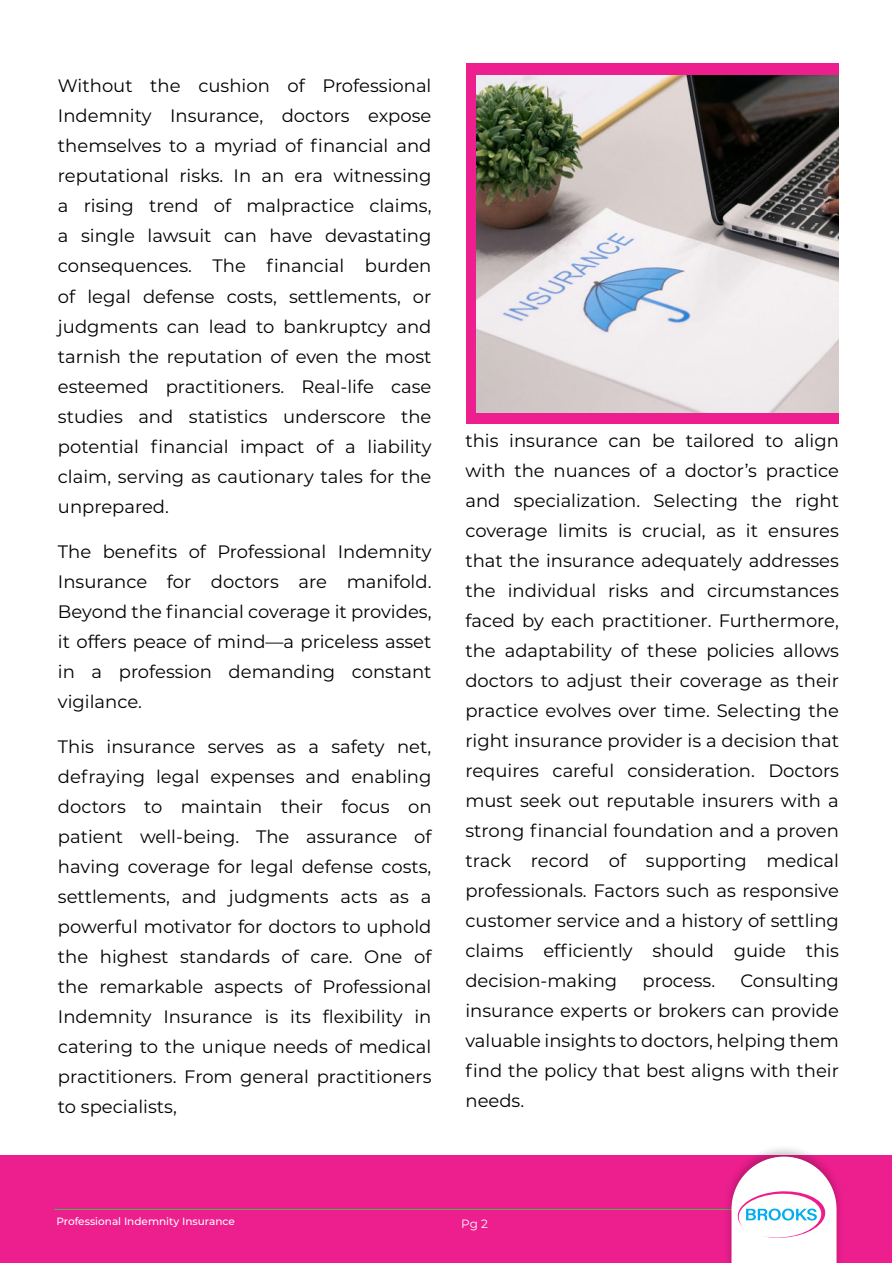
<style>
.page{position:relative;width:893px;height:1263px;background:#fff}
.page>*{position:absolute;margin:0;border:0;box-sizing:border-box;transform-origin:0 0}
.t1{font:18px/30px "Montserrat";color:#000;text-align:justify}
.t2{font:12px "Montserrat";color:#fff}
.t3{font:500 10.5px "Montserrat";color:#fff}
</style>
<div class="page">
<div style="left:0;top:1155px;width:892px;height:108px;background:#ed1e8e"></div>
<hr style="left:54px;top:1209px;width:755px;height:1px;background:#46b754">
<div style="left:723px;top:1144px;width:122px;height:119px;background:#000;opacity:.23"></div>
<svg style="left:731px;top:1156px;width:105px;height:107px;background:#f1dbec"></svg>
<div style="left:466px;top:63px;width:373px;height:360px;background:#ed1e8e"></div>
<img style="left:476px;top:75px;width:363px;height:338px">
<p class="t1" style="left:58px;top:72px;width:375px">Without the cushion of Professional Indemnity Insurance, doctors expose themselves to a myriad of financial and reputational risks. In an era witnessing a rising trend of malpractice claims, a single lawsuit can have devastating consequences. The financial burden of legal defense costs, settlements, or judgments can lead to bankruptcy and tarnish the reputation of even the most esteemed practitioners. Real-life case studies and statistics underscore the potential financial impact of a liability claim, serving as cautionary tales for the unprepared.</p>
<p class="t1" style="left:58px;top:538px;width:375px">The benefits of Professional Indemnity Insurance for doctors are manifold.<br>Beyond the financial coverage it provides, it offers peace of mind—a priceless asset in a profession demanding constant vigilance.</p>
<p class="t1" style="left:58px;top:733px;width:375px">This insurance serves as a safety net, defraying legal expenses and enabling doctors to maintain their focus on patient well-being. The assurance of having coverage for legal defense costs, settlements, and judgments acts as a powerful motivator for doctors to uphold the highest standards of care. One of the remarkable aspects of Professional Indemnity Insurance is its flexibility in catering to the unique needs of medical practitioners. From general practitioners to specialists,</p>
<p class="t1" style="left:465px;top:427px;width:375px">this insurance can be tailored to align with the nuances of a doctor’s practice and specialization. Selecting the right coverage limits is crucial, as it ensures that the insurance adequately addresses the individual risks and circumstances faced by each practitioner. Furthermore, the adaptability of these policies allows doctors to adjust their coverage as their practice evolves over time. Selecting the right insurance provider is a decision that requires careful consideration. Doctors must seek out reputable insurers with a strong financial foundation and a proven track record of supporting medical professionals. Factors such as responsive customer service and a history of settling claims efficiently should guide this decision-making</p>
<p class="t1" style="left:465px;top:967px;width:375px;text-indent:275px">Consulting insurance experts or brokers can provide valuable insights to doctors, helping them find the policy that best aligns with their needs.</p>
<p class="t1" style="left:642px;top:967px;width:74px">process.</p>
<p class="t3" style="left:56px;top:1217px;width:180px">Professional Indemnity Insurance</p>
<p class="t2" style="left:461px;top:1219px;width:28px">Pg 2</p>
</div>
